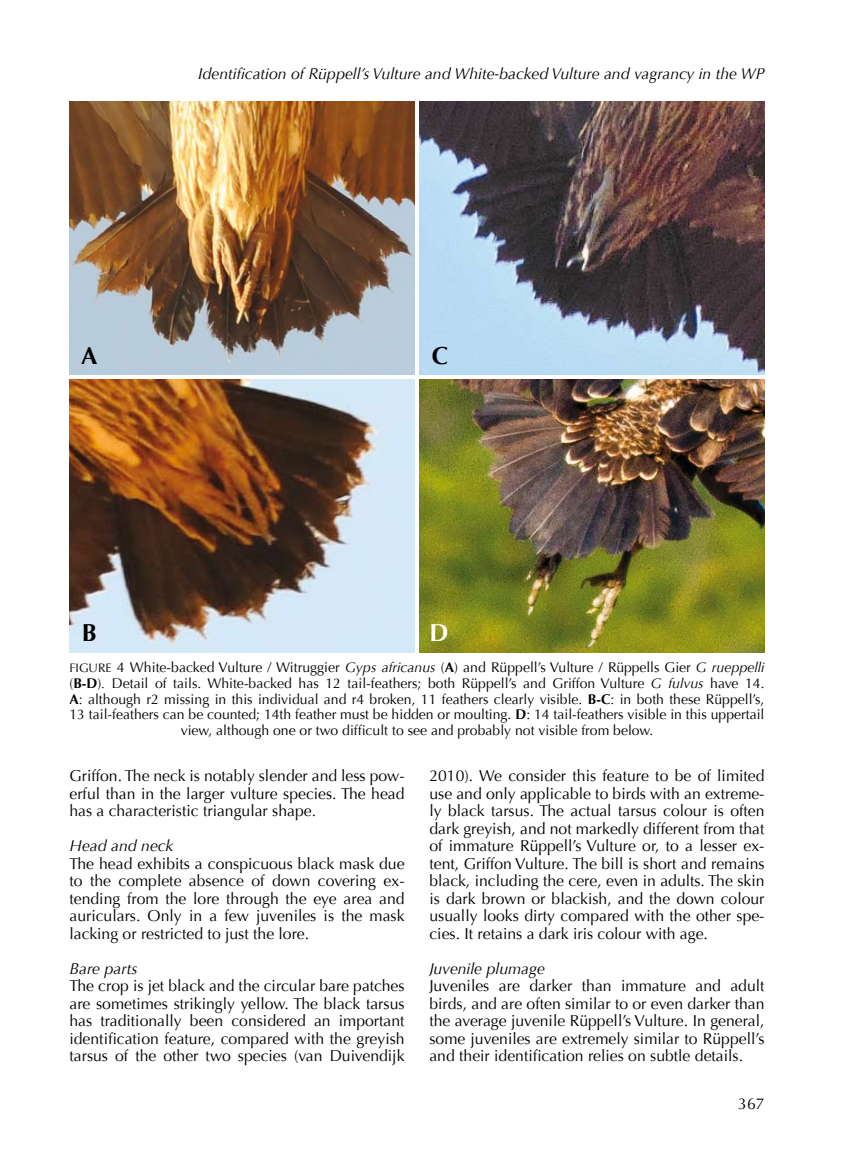
<style>
.page{position:relative;width:844px;height:1166px;background:#fff}
.page>*{position:absolute;margin:0;border:0;box-sizing:border-box;transform-origin:0 0}
.Normaal{font:700 24.5px "Optima";color:#000}
.Normaal-2{font:700 24.5px "Optima";color:#fff}
.Normaal-3{font:15.75px/17.5px "Optima";color:#000;text-align:justify}
.Normaal-4{font:italic 15.75px "Optima";color:#000}
.Normaal-5{font:14px "Optima";color:#000}
.Normaal-6{font:12.25px "Optima";color:#000}
.s1{font-style:inherit}
.s2{font-style:italic}
.s3{font-weight:700}
</style>
<div class="page">
<img style="left:69px;top:379px;width:345px;height:273px">
<img style="left:69px;top:102px;width:345px;height:273px">
<img style="left:419px;top:379px;width:345px;height:273px">
<img style="left:419px;top:102px;width:345px;height:273px">
<p class="Normaal-4" style="left:198px;top:64px;width:567px">Identification of Rüppell’s Vulture and White-backed Vulture and vagrancy in the WP</p>
<p class="Normaal" style="left:81px;top:341px;width:18px">A</p>
<p class="Normaal" style="left:82px;top:619px;width:16px">B</p>
<p class="Normaal" style="left:431px;top:341px;width:18px">C</p>
<p class="Normaal-2" style="left:429px;top:619px;width:21px">D</p>
<p class="Normaal-6" style="left:69px;top:661px;width:15px">Figure</p>
<p class="Normaal-5" style="left:117px;top:659px;width:649px"><span class="s1">4</span> White-backed Vulture / Witruggier <span class="s2">Gyps africanus</span> (<span class="s3">A</span>) and Rüppell’s Vulture / Rüppells Gier <span class="s2">G rueppelli</span></p>
<p class="Normaal-5" style="left:69px;top:675px;width:696px">(<span class="s3">B-D</span>)<span class="s2">.</span> Detail of tails. White-backed has 12 tail-feathers; both Rüppell’s and Griffon Vulture <span class="s2">G fulvus</span> have 14.</p>
<p class="Normaal-5" style="left:69px;top:690px;width:696px"><span class="s3">A</span>: although r2 missing in this individual and r4 broken, 11 feathers clearly visible. <span class="s3">B-C</span>: in both these Rüppell’s,</p>
<p class="Normaal-5" style="left:69px;top:706px;width:696px">13 tail-feathers can be counted; 14th feather must be hidden or moulting. <span class="s3">D</span>: 14 tail-feathers visible in this uppertail</p>
<p class="Normaal-5" style="left:181px;top:722px;width:474px">view, although one or two difficult to see and probably not visible from below.</p>
<p class="Normaal-3" style="left:69px;top:767px;width:336px">Griffon. The neck is notably slender and less pow&shy;erful than in the larger vulture species. The head has a characteristic triangular shape.</p>
<p class="Normaal-4" style="left:69px;top:837px;width:105px">Head and neck</p>
<p class="Normaal-3" style="left:69px;top:855px;width:336px">The head exhibits a conspicuous black mask due to the complete absence of down covering ex&shy;tending from the lore through the eye area and auriculars. Only in a few juveniles is the mask lacking or restricted to just the lore.</p>
<p class="Normaal-4" style="left:69px;top:959px;width:69px">Bare parts</p>
<p class="Normaal-3" style="left:69px;top:977px;width:336px">The crop is jet black and the circular bare patches are sometimes strikingly yellow. The black tarsus has traditionally been considered an important identification feature, compared with the greyish tarsus of the other two species (van Duivendijk</p>
<p class="Normaal-3" style="left:429px;top:767px;width:336px">2010). We consider this feature to be of limited use and only applicable to birds with an extreme&shy;ly black tarsus. The actual tarsus colour is often dark greyish, and not markedly different from that of immature Rüppell’s Vulture or, to a lesser ex&shy;tent, Griffon Vulture. The bill is short and remains black, including the cere, even in adults. The skin is dark brown or blackish, and the down colour usually looks dirty compared with the other spe&shy;cies. It retains a dark iris colour with age.</p>
<p class="Normaal-4" style="left:429px;top:959px;width:117px">Juvenile plumage</p>
<p class="Normaal-3" style="left:429px;top:977px;width:336px">Juveniles are darker than immature and adult birds, and are often similar to or even darker than the average juvenile Rüppell’s Vulture. In general, some juveniles are extremely similar to Rüppell’s and their identification relies on subtle details.</p>
<p class="Normaal-3" style="left:738px;top:1095px;width:28px">367</p>
</div>
